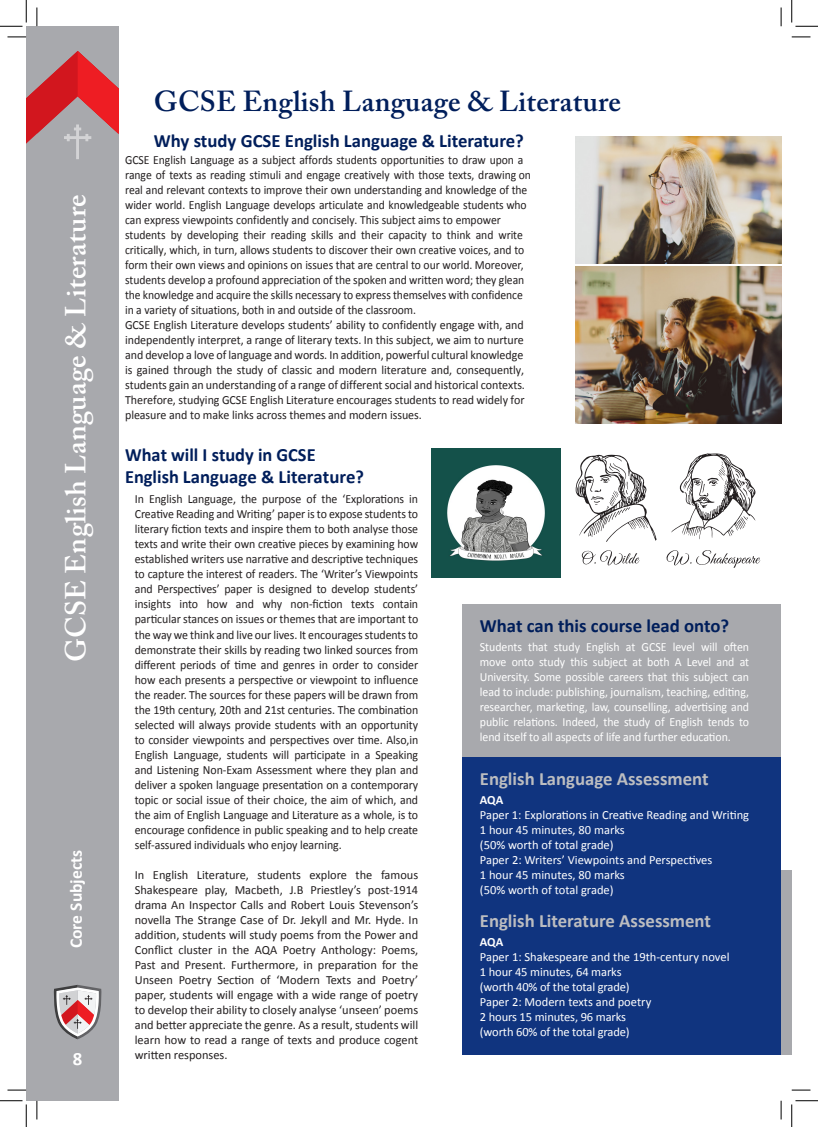
<style>
.page{position:relative;width:818px;height:1127px;background:#fff}
.page>*{position:absolute;margin:0;border:0;box-sizing:border-box;transform-origin:0 0}
.t1{font:600 28.75px "Adobe Caslon Pro";letter-spacing:.01em;color:#fff}
.t2{font:600 28.75px "Adobe Caslon Pro";letter-spacing:.01em;color:#001e5b}
.t3{font:700 18.75px/22.5px "Calibri";color:#001e5b}
.t4{font:700 18.75px "Calibri";color:#bcbdc0}
.t5{font:700 18.75px "Calibri";color:#fff}
.t6{font:700 17.5px "Calibri";color:#fff}
.t7{font:12.5px/15px "Calibri";letter-spacing:-.005em;color:#231f20;scale:.93 1}
.t8{font:12.5px/15px "Calibri";letter-spacing:-.005em;color:#231f20;text-align:justify;scale:.95 1}
.t9{font:12.5px/15px "Calibri";letter-spacing:-.005em;color:#231f20;text-align:justify}
.t10{font:12.5px "Calibri";letter-spacing:-.005em;color:#fff}
.t11{font:12.5px/15px "Calibri";letter-spacing:-.005em;color:#fff;text-align:justify;scale:.95 1}
.t12{font:700 12.5px "Calibri";letter-spacing:-.005em;color:#fff}
</style>
<div class="page">
<img style="left:575px;top:136px;width:206px;height:128px">
<img style="left:575px;top:267px;width:206px;height:156px">
<div style="left:462px;top:604px;width:319px;height:227px;background:#a8a9ad"></div>
<svg style="left:575px;top:454px;width:81px;height:88px"></svg>
<svg style="left:671px;top:453px;width:85px;height:86px"></svg>
<svg style="left:581px;top:550px;width:58px;height:16px"></svg>
<svg style="left:666px;top:550px;width:94px;height:17px"></svg>
<div style="left:26px;top:26px;width:92px;height:1074px;background:#a8a9ad"></div>
<svg style="left:26px;top:51px;width:92px;height:108px"></svg>
<svg style="left:54px;top:984px;width:47px;height:55px"></svg>
<div style="left:781px;top:870px;width:11px;height:184px;background:#a8a9ad"></div>
<div style="left:462px;top:756px;width:319px;height:298px;background:#10347f"></div>
<svg style="left:8px;top:36px;width:18px;height:2px"></svg>
<svg style="left:792px;top:36px;width:18px;height:2px"></svg>
<svg style="left:8px;top:1089px;width:18px;height:1px"></svg>
<svg style="left:792px;top:1089px;width:18px;height:1px"></svg>
<svg style="left:36px;top:8px;width:2px;height:18px"></svg>
<svg style="left:36px;top:1100px;width:2px;height:19px"></svg>
<svg style="left:780px;top:8px;width:2px;height:18px"></svg>
<svg style="left:780px;top:1100px;width:2px;height:19px"></svg>
<svg style="left:0;top:0;width:27px;height:27px"></svg>
<svg style="left:0;top:1100px;width:27px;height:26px"></svg>
<svg style="left:791px;top:0;width:27px;height:27px"></svg>
<svg style="left:791px;top:1100px;width:27px;height:26px"></svg>
<img style="left:432px;top:448px;width:129px;height:129px">
<p class="t1" style="left:59px;top:662px;width:469px;rotate:-90deg">GCSE English Language &amp; Literature</p>
<p class="t6" style="left:65px;top:948px;width:100px;rotate:-90deg">Core Subjects</p>
<p class="t5" style="left:73px;top:1046px;width:11px">8</p>
<p class="t2" style="left:154px;top:84px;width:469px">GCSE English Language &amp; Literature</p>
<p class="t3" style="left:154px;top:128px;width:372px">Why study GCSE English Language &amp; Literature?</p>
<p class="t7" style="left:125px;top:151px;width:438px">GCSE English Language as a subject affords students opportunities to draw upon a range of texts as reading stimuli and engage creatively with those texts, drawing on real and relevant contexts to improve their own understanding and knowledge of the wider world. English Language develops articulate and knowledgeable students who can express viewpoints confidently and concisely. This subject aims to empower students by developing their reading skills and their capacity to think and write critically, which, in turn, allows students to discover their own creative voices, and to form their own views and opinions on issues that are central to our world. Moreover, students develop a profound appreciation of the spoken and written word; they glean the knowledge and acquire the skills necessary to express themselves with confidence in a variety of situations, both in and outside of the classroom.<br>GCSE English Literature develops students’ ability to confidently engage with, and independently interpret, a range of literary texts. In this subject, we aim to nurture and develop a love of language and words. In addition, powerful cultural knowledge is gained through the study of classic and modern literature and, consequently, students gain an understanding of a range of different social and historical contexts.<br>Therefore, studying GCSE English Literature encourages students to read widely for pleasure and to make links across themes and modern issues.</p>
<p class="t3" style="left:125px;top:442px;width:240px">What will I study in GCSE<br>English Language &amp; Literature?</p>
<p class="t8" style="left:135px;top:491px;width:300px">In English Language, the purpose of the ‘Explorations in Creative Reading and Writing’ paper is to expose students to literary fiction texts and inspire them to both analyse those texts and write their own creative pieces by examining how established writers use narrative and descriptive techniques to capture the interest of readers. The ‘Writer’s Viewpoints and Perspectives’ paper is designed to develop students’ insights into how and why non-fiction texts contain particular stances on issues or themes that are important to the way we think and live our lives. It encourages students to demonstrate their skills by reading two linked sources from different periods of time and genres in order to consider how each presents a perspective or viewpoint to influence the reader. The sources for these papers will be drawn from the 19th century, 20th and 21st centuries. The combination selected will always provide students with an opportunity to consider viewpoints and perspectives over time. Also,in English Language, students will participate in a Speaking and Listening Non-Exam Assessment where they plan and deliver a spoken language presentation on a contemporary topic or social issue of their choice, the aim of which, and the aim of English Language and Literature as a whole, is to encourage confidence in public speaking and to help create self-assured individuals who enjoy learning.</p>
<p class="t9" style="left:135px;top:866px;width:285px">In English Literature, students explore the famous Shakespeare play, Macbeth, J.B Priestley’s post-1914 drama An Inspector Calls and Robert Louis Stevenson’s novella The Strange Case of Dr. Jekyll and Mr. Hyde. In addition, students will study poems from the Power and Conflict cluster in the AQA Poetry Anthology: Poems, Past and Present. Furthermore, in preparation for the Unseen Poetry Section of ‘Modern Texts and Poetry’ paper, students will engage with a wide range of poetry to develop their ability to closely analyse ‘unseen’ poems and better appreciate the genre. As a result, students will learn how to read a range of texts and produce cogent written responses.</p>
<p class="t3" style="left:480px;top:613px;width:251px">What can this course lead onto?</p>
<p class="t11" style="left:480px;top:638px;width:285px">Students that study English at GCSE level will often move onto study this subject at both A Level and at University. Some possible careers that this subject can lead to include: publishing, journalism, teaching, editing, researcher, marketing, law, counselling, advertising and public relations. Indeed, the study of English tends to lend itself to all aspects of life and further education.</p>
<p class="t4" style="left:480px;top:766px;width:230px">English Language Assessment</p>
<p class="t12" style="left:480px;top:791px;width:25px">AQA</p>
<p class="t10" style="left:480px;top:806px;width:271px">Paper 1: Explorations in Creative Reading and Writing</p>
<p class="t10" style="left:480px;top:821px;width:146px">1 hour 45 minutes, 80 marks</p>
<p class="t10" style="left:480px;top:836px;width:135px">(50% worth of total grade)</p>
<p class="t10" style="left:480px;top:851px;width:234px">Paper 2: Writers’ Viewpoints and Perspectives</p>
<p class="t10" style="left:480px;top:866px;width:146px">1 hour 45 minutes, 80 marks</p>
<p class="t10" style="left:480px;top:881px;width:135px">(50% worth of total grade)</p>
<p class="t4" style="left:480px;top:909px;width:233px">English Literature Assessment</p>
<p class="t12" style="left:480px;top:934px;width:25px">AQA</p>
<p class="t10" style="left:480px;top:949px;width:251px">Paper 1: Shakespeare and the 19th-century novel</p>
<p class="t10" style="left:480px;top:964px;width:143px">1 hour 45 minutes, 64 marks</p>
<p class="t10" style="left:480px;top:979px;width:151px">(worth 40% of the total grade)</p>
<p class="t10" style="left:480px;top:994px;width:173px">Paper 2: Modern texts and poetry</p>
<p class="t10" style="left:480px;top:1009px;width:148px">2 hours 15 minutes, 96 marks</p>
<p class="t10" style="left:480px;top:1024px;width:151px">(worth 60% of the total grade)</p>
</div>
